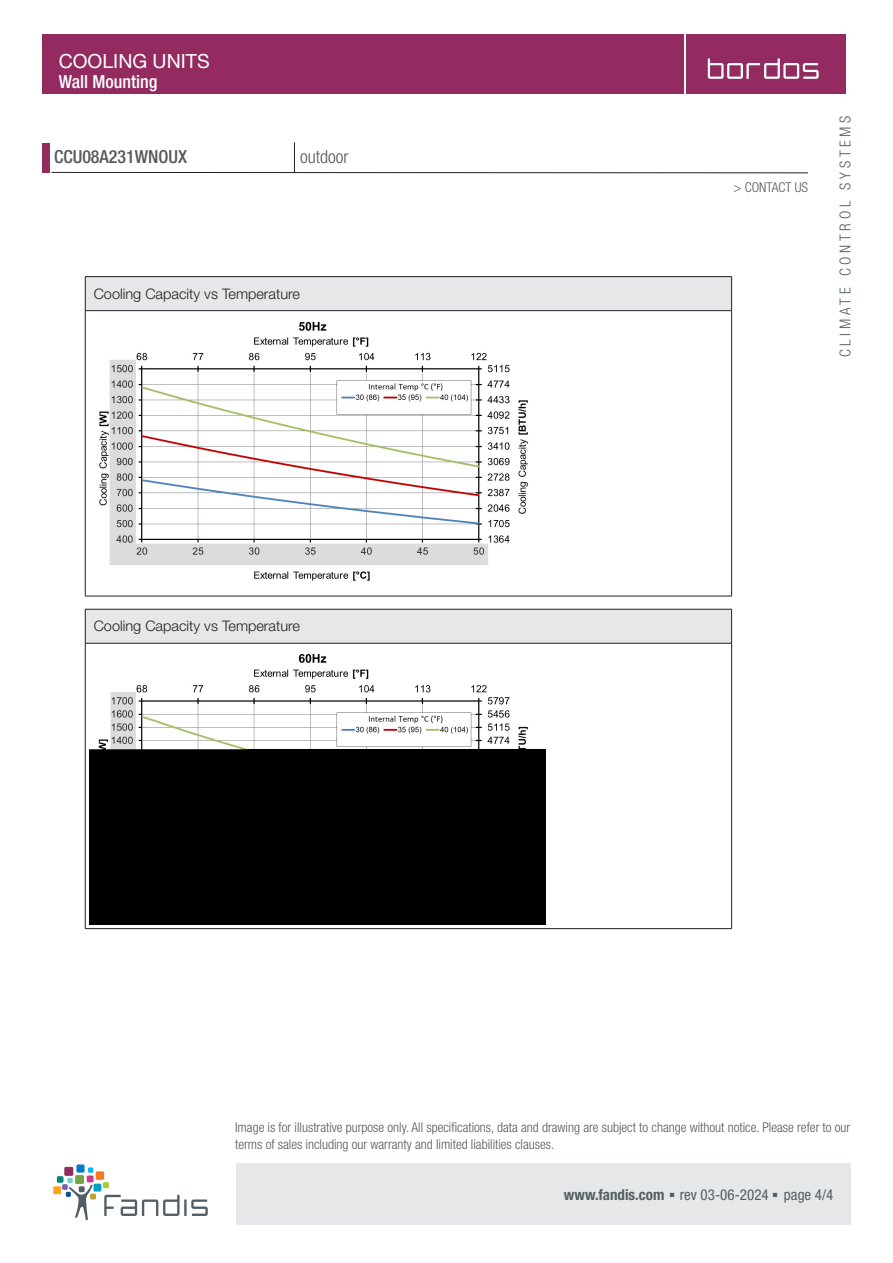
<style>
.page{position:relative;width:893px;height:1263px;background:#fff}
.page>*{position:absolute;margin:0;border:0;box-sizing:border-box;transform-origin:0 0}
.t1{font:19.5px "Helvetica Neue LT Std";color:#fff}
.t2{font:500 condensed 18px "Helvetica Neue LT Std";color:#57585a}
.t3{font:500 condensed 18px "Helvetica Neue LT Std";color:#fff}
.t4{font:300 condensed 18px "Helvetica Neue LT Std";color:#57585a}
.t5{font:condensed 15px "Helvetica Neue LT Std";color:#525e65}
.t6{font:300 condensed 15px "Helvetica Neue LT Std";letter-spacing:.25em;color:#525e65}
.T3Titolo{font:300 14.55px "Helvetica Neue LT Std";color:#231f20}
.t7{font:300 condensed 13.5px/16.5px "Helvetica Neue LT Std";color:#57585a}
.s1{font-weight:700}
.s2{font-family:"Arial";font-stretch:normal;font-size:9px}
</style>
<div class="page">
<div style="left:43px;top:35px;width:641px;height:59px;background:#932b60"></div>
<div style="left:236px;top:1163px;width:614px;height:62px;background:#e6e7e9"></div>
<div style="left:43px;top:143px;width:7px;height:30px;background:#932b60"></div>
<hr style="left:51px;top:172px;width:757px;height:1px;background:#231f20">
<div style="left:687px;top:35px;width:159px;height:59px;background:#932b60"></div>
<svg style="left:708px;top:59px;width:111px;height:20px"></svg>
<hr style="left:294px;top:142px;width:1px;height:31px;background:#231f20">
<svg style="left:104px;top:1195px;width:104px;height:21px"></svg>
<div style="left:94px;top:1184px;width:7px;height:7px;background:#009fc3"></div>
<div style="left:57px;top:1176px;width:7px;height:7px;background:#00867d"></div>
<div style="left:76px;top:1164px;width:9px;height:8px;background:#007ec5"></div>
<div style="left:96px;top:1171px;width:8px;height:9px;background:#f47921"></div>
<svg style="left:103px;top:1182px;width:6px;height:6px"></svg>
<svg style="left:62px;top:1167px;width:34px;height:53px"></svg>
<div style="left:53px;top:1186px;width:8px;height:8px;background:#f9a51b"></div>
<div style="left:85px;top:277px;width:647px;height:34px;background:#e6e7e9"></div>
<hr style="left:85px;top:276px;width:647px;height:1px;background:#231f20">
<hr style="left:85px;top:277px;width:1px;height:33px;background:#231f20">
<hr style="left:731px;top:277px;width:1px;height:33px;background:#231f20">
<hr style="left:85px;top:310px;width:647px;height:1px;background:#231f20">
<hr style="left:85px;top:311px;width:1px;height:285px;background:#231f20">
<hr style="left:731px;top:311px;width:1px;height:285px;background:#231f20">
<hr style="left:85px;top:596px;width:647px;height:1px;background:#231f20">
<img style="left:99px;top:321px;width:429px;height:260px">
<div style="left:85px;top:609px;width:647px;height:34px;background:#e6e7e9"></div>
<hr style="left:85px;top:609px;width:647px;height:1px;background:#231f20">
<hr style="left:85px;top:609px;width:1px;height:34px;background:#231f20">
<hr style="left:731px;top:609px;width:1px;height:34px;background:#231f20">
<hr style="left:85px;top:643px;width:647px;height:1px;background:#231f20">
<hr style="left:85px;top:643px;width:1px;height:285px;background:#231f20">
<hr style="left:731px;top:643px;width:1px;height:285px;background:#231f20">
<hr style="left:85px;top:928px;width:647px;height:1px;background:#231f20">
<img style="left:90px;top:654px;width:455px;height:270px">
<h1 class="t1" style="left:59px;top:49px;width:152px">COOLING UNITS</h1>
<h2 class="t3" style="left:59px;top:71px;width:100px">Wall Mounting</h2>
<h2 class="t2" style="left:54px;top:146px;width:135px">CCU08A231WNOUX</h2>
<h2 class="t4" style="left:300px;top:147px;width:50px">outdoor</h2>
<p class="T3Titolo" style="left:94px;top:285px;width:208px">Cooling Capacity vs Temperature</p>
<p class="T3Titolo" style="left:94px;top:617px;width:208px">Cooling Capacity vs Temperature</p>
<p class="t7" style="left:733px;top:179px;width:76px">&gt; CONTACT US</p>
<p class="t6" style="left:836px;top:357px;width:243px;rotate:-90deg">CLIMATE CONTROL SYSTEMS</p>
<p class="t7" style="left:235px;top:1119px;width:617px">Image is for illustrative purpose only. All specifications, data and drawing are subject to change without notice. Please refer to our terms of sales including our warranty and limited liabilities clauses.</p>
<p class="t5" style="left:564px;top:1186px;width:271px"><span class="s1">www.fandis.com</span> <span class="s2">■</span> rev 03-06-2024 <span class="s2">■</span> page 4/4</p>
</div>
